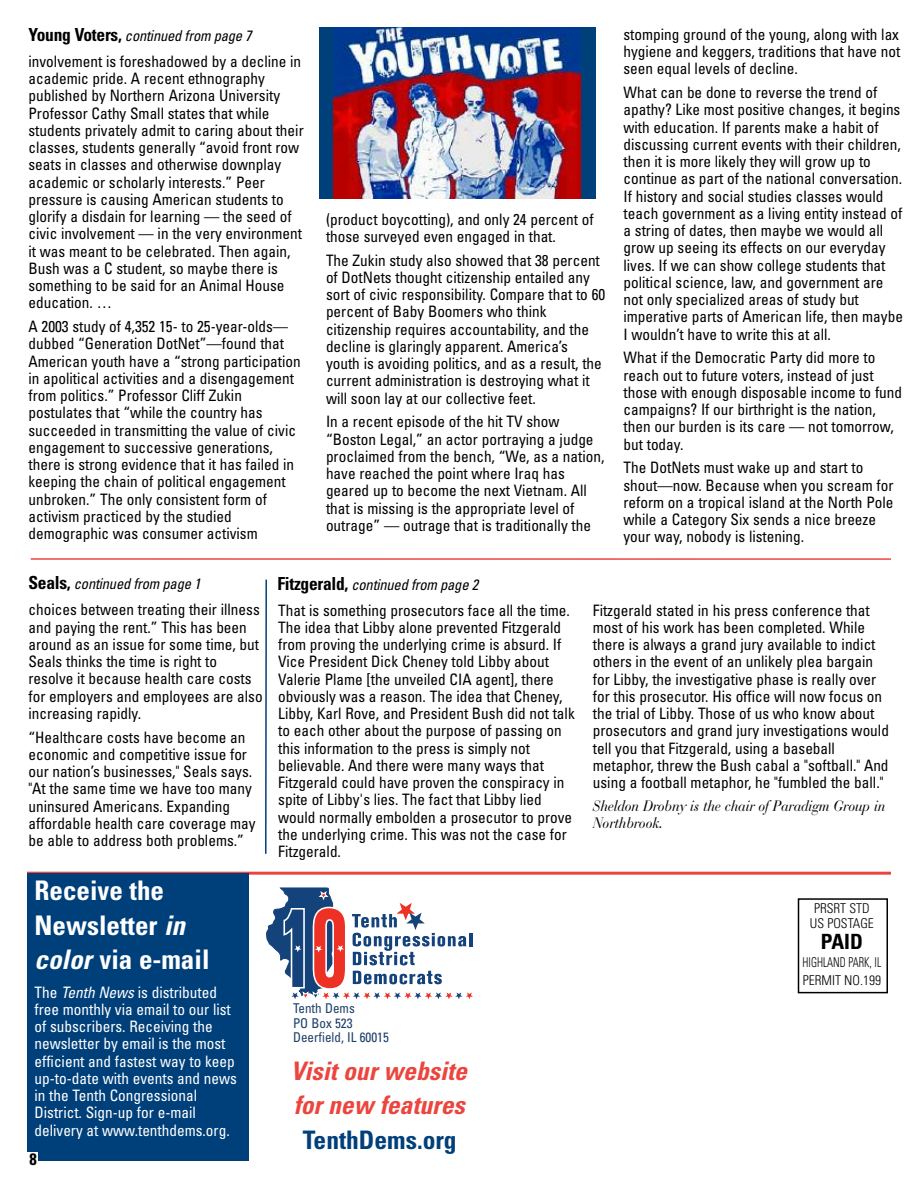
<style>
.page{position:relative;width:918px;height:1188px;background:#fff}
.page>*{position:absolute;margin:0;border:0;box-sizing:border-box;transform-origin:0 0}
.t1{font:700 condensed 27px/34.5px "Univers";color:#fff}
.t2{font:italic 700 condensed 25.5px/34.5px "Univers";color:#ec453e}
.t3{font:700 condensed 25.5px "Univers";color:#00407a}
.t4{font:700 condensed 21px "Univers";color:#000}
.t5{font:700 condensed 16.5px "Univers";color:#000}
.t6{font:condensed 15.75px/17.2px "Univers";color:#000}
.t7{font:condensed 15.75px/17.2px "Univers";color:#fff}
.t8{font:italic condensed 15px "Univers";letter-spacing:-.015em;color:#000}
.t9{font:italic 15px/16.5px "Bauer Bodoni";letter-spacing:-.015em;color:#000;scale:.92 1}
.t10{font:condensed 13.5px/14.2px "Univers";color:#1c3f68}
.t11{font:300 condensed 13.5px/18px "Univers";color:#000;scale:.8 1}
.t12{font:300 condensed 13.5px/15px "Univers";color:#000;text-align:center}
.s1{font-weight:700;font-style:normal;font-size:18px}
.s2{font-style:italic}
</style>
<div class="page">
<svg style="left:267px;top:887px;width:206px;height:112px"></svg>
<div style="left:798px;top:898px;width:90px;height:95px;border:2px solid #000"></div>
<hr style="left:27px;top:872px;width:864px;height:3px;background:#ec453e">
<div style="left:27px;top:873px;width:221px;height:288px;background:#00407a"></div>
<div style="left:800px;top:902px;width:84px;height:88px;background:#fff"></div>
<div style="left:14px;top:1152px;width:24px;height:31px;background:#fff"></div>
<svg style="left:265px;top:579px;width:2px;height:275px"></svg>
<hr style="left:31px;top:558px;width:860px;height:2px;background:#ec453e">
<div style="left:320px;top:27px;width:276px;height:171px;background:#00407a"></div>
<img style="left:334px;top:27px;width:247px;height:171px">
<p class="t8" style="left:28px;top:31px;width:225px"><span class="s1">Young Voters,</span> continued from page 7</p>
<p class="t6" style="left:28px;top:54px;width:277px">involvement is foreshadowed by a decline in academic pride. A recent ethnography published by Northern Arizona University Professor Cathy Small states that while students privately admit to caring about their classes, students generally “avoid front row seats in classes and otherwise downplay academic or scholarly interests.” Peer pressure is causing American students to glorify a disdain for learning — the seed of civic involvement — in the very environment it was meant to be celebrated. Then again, Bush was a C student, so maybe there is something to be said for an Animal House education. …</p>
<p class="t6" style="left:28px;top:319px;width:274px">A 2003 study of 4,352 15- to 25-year-olds— dubbed “Generation DotNet”—found that American youth have a “strong participation in apolitical activities and a disengagement from politics.” Professor Cliff Zukin postulates that “while the country has succeeded in transmitting the value of civic engagement to successive generations, there is strong evidence that it has failed in keeping the chain of political engagement unbroken.” The only consistent form of activism practiced by the studied demographic was consumer activism</p>
<p class="t6" style="left:326px;top:212px;width:269px">(product boycotting), and only 24 percent of those surveyed even engaged in that.</p>
<p class="t6" style="left:326px;top:253px;width:281px">The Zukin study also showed that 38 percent of DotNets thought citizenship entailed any sort of civic responsibility. Compare that to 60 percent of Baby Boomers who think citizenship requires accountability, and the decline is glaringly apparent. America’s youth is avoiding politics, and as a result, the current administration is destroying what it will soon lay at our collective feet.</p>
<p class="t6" style="left:326px;top:414px;width:280px">In a recent episode of the hit TV show “Boston Legal,” an actor portraying a judge proclaimed from the bench, “We, as a nation, have reached the point where Iraq has geared up to become the next Vietnam. All that is missing is the appropriate level of outrage” — outrage that is traditionally the</p>
<p class="t6" style="left:624px;top:27px;width:278px;text-align:justify">stomping ground of the young, along with lax hygiene and keggers, traditions that have not seen equal levels of decline.</p>
<p class="t6" style="left:624px;top:85px;width:281px">What can be done to reverse the trend of apathy? Like most positive changes, it begins with education. If parents make a habit of discussing current events with their children, then it is more likely they will grow up to continue as part of the national conversation.<br>If history and social studies classes would teach government as a living entity instead of a string of dates, then maybe we would all grow up seeing its effects on our everyday lives. If we can show college students that political science, law, and government are not only specialized areas of study but imperative parts of American life, then maybe I wouldn’t have to write this at all.</p>
<p class="t6" style="left:624px;top:350px;width:280px">What if the Democratic Party did more to reach out to future voters, instead of just those with enough disposable income to fund campaigns? If our birthright is the nation, then our burden is its care — not tomorrow, but today.</p>
<p class="t6" style="left:624px;top:460px;width:272px">The DotNets must wake up and start to shout—now. Because when you scream for reform on a tropical island at the North Pole while a Category Six sends a nice breeze your way, nobody is listening.</p>
<p class="t8" style="left:28px;top:578px;width:174px"><span class="s1">Seals,</span> continued from page 1</p>
<p class="t6" style="left:28px;top:603px;width:236px">choices between treating their illness and paying the rent.” This has been around as an issue for some time, but Seals thinks the time is right to resolve it because health care costs for employers and employees are also increasing rapidly.</p>
<p class="t6" style="left:28px;top:730px;width:229px">“Healthcare costs have become an economic and competitive issue for our nation’s businesses," Seals says. "At the same time we have too many uninsured Americans. Expanding affordable health care coverage may be able to address both problems.”</p>
<h1 class="t1" style="left:34px;top:876px;width:177px">Receive the<br>Newsletter <span class="s2">in color</span> via e-mail</h1>
<p class="t7" style="left:34px;top:985px;width:204px">The <span class="s2">Tenth News</span> is distributed free monthly via email to our list of subscribers. Receiving the newsletter by email is the most efficient and fastest way to keep up-to-date with events and news in the Tenth Congressional<br>District. Sign-up for e-mail delivery at www.tenthdems.org.</p>
<p class="t5" style="left:30px;top:1154px;width:9px">8</p>
<p class="t8" style="left:277px;top:579px;width:202px"><span class="s1">Fitzgerald,</span> continued from page 2</p>
<p class="t6" style="left:278px;top:603px;width:298px">That is something prosecutors face all the time.<br>The idea that Libby alone prevented Fitzgerald from proving the underlying crime is absurd. If Vice President Dick Cheney told Libby about Valerie Plame [the unveiled CIA agent], there obviously was a reason. The idea that Cheney, Libby, Karl Rove, and President Bush did not talk to each other about the purpose of passing on this information to the press is simply not believable. And there were many ways that Fitzgerald could have proven the conspiracy in spite of Libby's lies. The fact that Libby lied would normally embolden a prosecutor to prove the underlying crime. This was not the case for Fitzgerald.</p>
<p class="t6" style="left:593px;top:603px;width:298px">Fitzgerald stated in his press conference that most of his work has been completed. While there is always a grand jury available to indict others in the event of an unlikely plea bargain for Libby, the investigative phase is really over for this prosecutor. His office will now focus on the trial of Libby. Those of us who know about prosecutors and grand jury investigations would tell you that Fitzgerald, using a baseball metaphor, threw the Bush cabal a "softball." And using a football metaphor, he "fumbled the ball."</p>
<p class="t9" style="left:593px;top:800px;width:319px">Sheldon Drobny is the chair of Paradigm Group in<br>Northbrook.</p>
<p class="t10" style="left:293px;top:1002px;width:97px">Tenth Dems<br>PO Box 523<br>Deerfield, IL 60015</p>
<h2 class="t2" style="left:291px;top:1055px;width:178px">Visit our website for new features</h2>
<h2 class="t3" style="left:303px;top:1130px;width:155px">TenthDems.org</h2>
<p class="t12" style="left:810px;top:902px;width:66px">PRSRT STD<br>US POSTAGE</p>
<h3 class="t4" style="left:821px;top:934px;width:44px">PAID</h3>
<p class="t11" style="left:803px;top:954px;width:100px">HIGHLAND PARK, IL<br>PERMIT NO.199</p>
</div>
